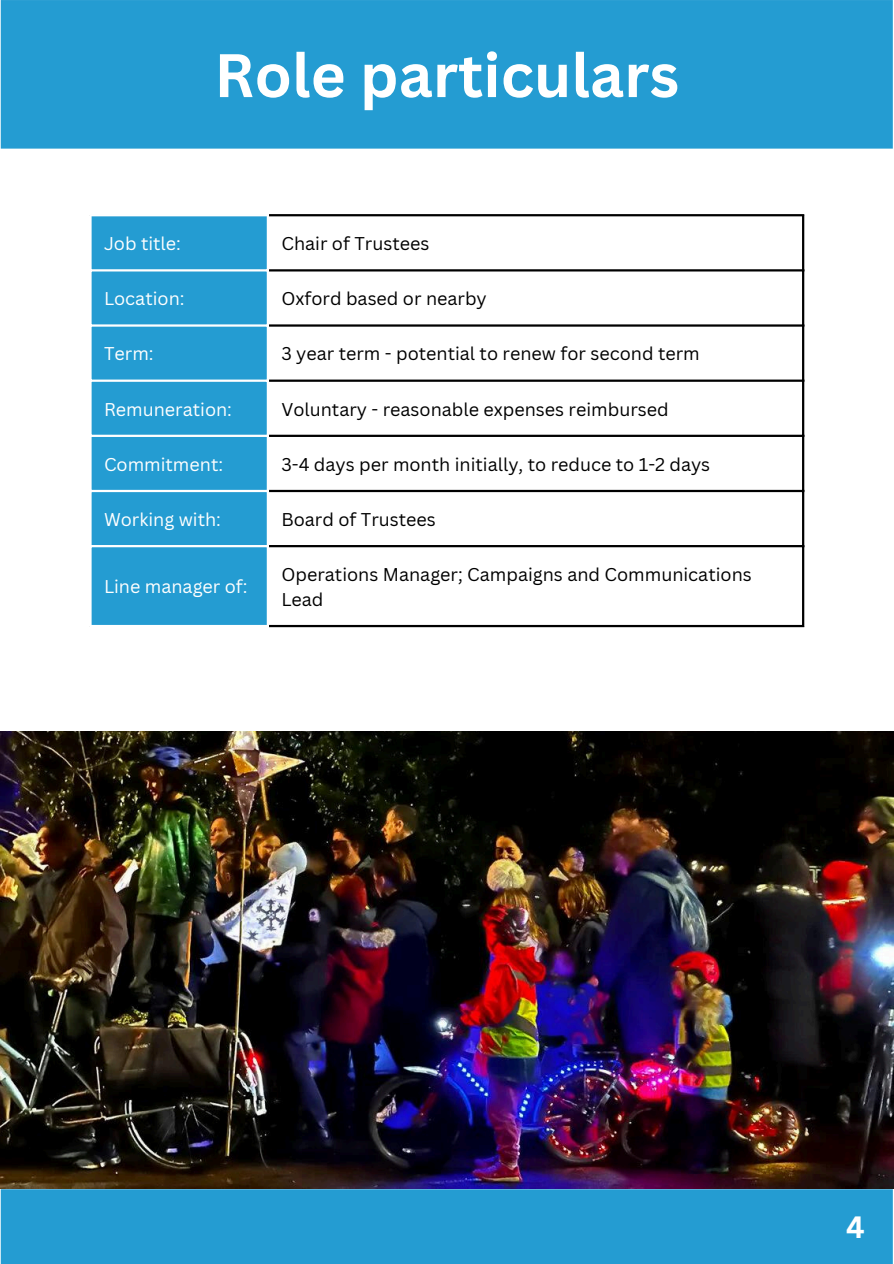
<style>
.page{position:relative;width:894px;height:1264px;background:#fff}
.page>*{position:absolute;margin:0;border:0;box-sizing:border-box;transform-origin:0 0}
.t1{font:700 60px "Canva Sans";color:#fff}
.t2{font:700 30px "Canva Sans";color:#fff}
.t3{font:18px/24.8px "Canva Sans";color:#000}
.t4{font:18px "Canva Sans";color:#fff}
</style>
<div class="page">
<div style="left:1px;top:0;width:891px;height:148px;background:#249cd2"></div>
<div style="left:1px;top:1189px;width:891px;height:74px;background:#249cd2"></div>
<div style="left:92px;top:216px;width:175px;height:409px;background:#249cd2"></div>
<hr style="left:89px;top:269px;width:180px;height:2px;background:#fff">
<hr style="left:89px;top:324px;width:180px;height:3px;background:#fff">
<hr style="left:89px;top:379px;width:180px;height:3px;background:#fff">
<hr style="left:89px;top:435px;width:180px;height:2px;background:#fff">
<hr style="left:89px;top:490px;width:180px;height:2px;background:#fff">
<hr style="left:89px;top:545px;width:180px;height:2px;background:#fff">
<hr style="left:801px;top:216px;width:3px;height:409px;background:#000">
<hr style="left:269px;top:214px;width:535px;height:2px;background:#000">
<hr style="left:269px;top:269px;width:535px;height:2px;background:#000">
<hr style="left:269px;top:324px;width:535px;height:3px;background:#000">
<hr style="left:269px;top:379px;width:535px;height:3px;background:#000">
<hr style="left:269px;top:435px;width:535px;height:2px;background:#000">
<hr style="left:269px;top:490px;width:535px;height:2px;background:#000">
<hr style="left:269px;top:545px;width:535px;height:2px;background:#000">
<hr style="left:269px;top:625px;width:535px;height:2px;background:#000">
<img style="left:0;top:731px;width:893px;height:457px">
<p class="t1" style="left:214px;top:33px;width:466px">Role particulars</p>
<p class="t4" style="left:104px;top:231px;width:78px">Job title:</p>
<h1 class="t3" style="left:281px;top:231px;width:149px">Chair of Trustees</h1>
<p class="t4" style="left:104px;top:286px;width:82px">Location:</p>
<p class="t3" style="left:281px;top:286px;width:207px">Oxford based or nearby</p>
<p class="t4" style="left:104px;top:341px;width:51px">Term:</p>
<p class="t3" style="left:281px;top:341px;width:420px">3 year term - potential to renew for second term</p>
<p class="t4" style="left:104px;top:396px;width:129px">Remuneration:</p>
<p class="t3" style="left:281px;top:396px;width:389px">Voluntary - reasonable expenses reimbursed</p>
<p class="t4" style="left:104px;top:451px;width:121px">Commitment:</p>
<p class="t3" style="left:281px;top:451px;width:430px">3-4 days per month initially, to reduce to 1-2 days</p>
<p class="t4" style="left:104px;top:506px;width:118px">Working with:</p>
<p class="t3" style="left:281px;top:506px;width:156px">Board of Trustees</p>
<p class="t4" style="left:104px;top:574px;width:145px">Line manager of:</p>
<p class="t3" style="left:281px;top:561px;width:472px">Operations Manager; Campaigns and Communications<br>Lead</p>
<p class="t2" style="left:845px;top:1205px;width:20px">4</p>
</div>
